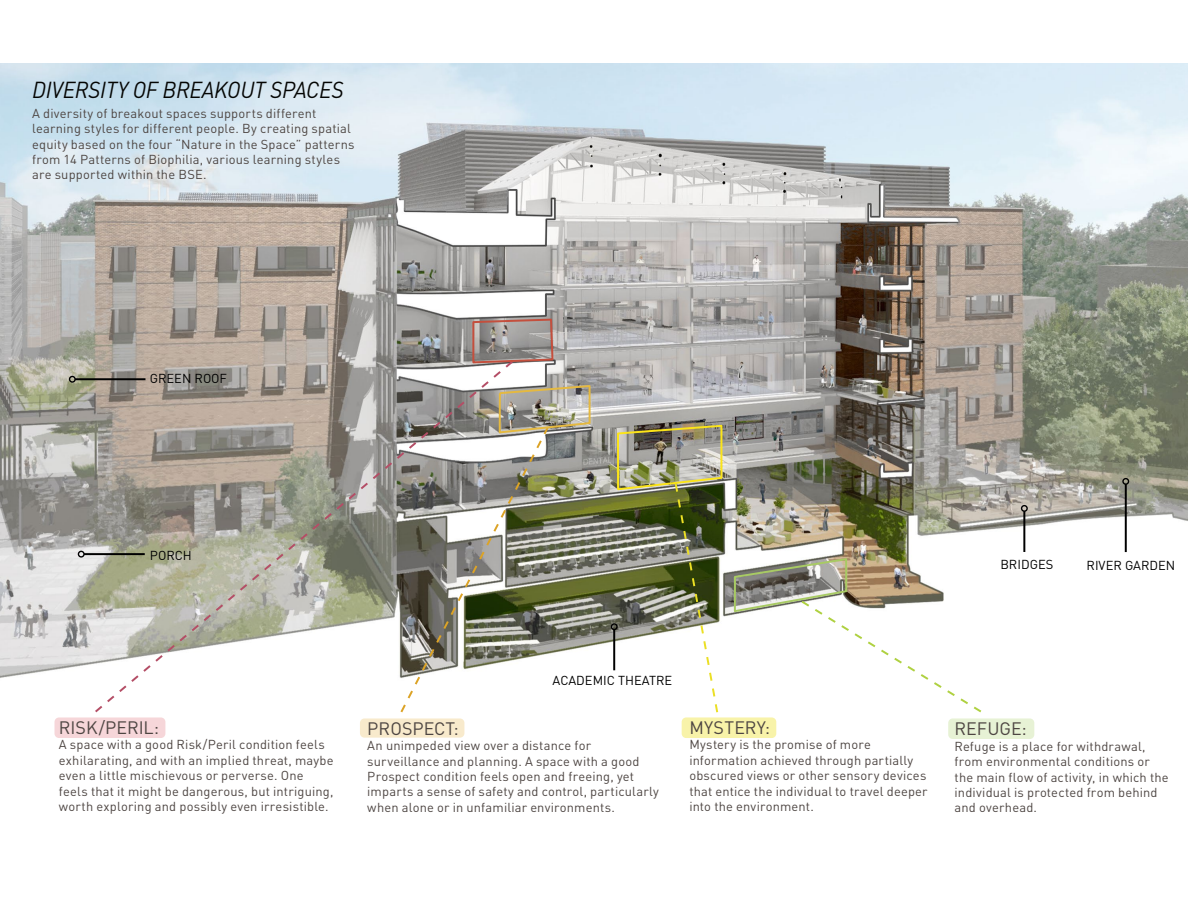
<style>
.page{position:relative;width:1188px;height:918px;background:#fff}
.page>*{position:absolute;margin:0;border:0;box-sizing:border-box;transform-origin:0 0}
.t1{font:italic 22.8px "DINOT";letter-spacing:-.01em;color:#040503;scale:.95 1}
.t2{font:17.85px "DINOT";color:#4d4542}
.t3{font:12.9px/15.5px "DINOT";letter-spacing:.015em;color:#4d4542}
.t4{font:12.9px "DINOT";color:#000}
</style>
<div class="page">
<img style="left:0;top:64px;width:1188px;height:674px">
<div style="left:54px;top:717px;width:111px;height:21px;background:#f6d6d9;border-radius:4px"></div>
<div style="left:360px;top:718px;width:104px;height:20px;background:#f8eacc;border-radius:4px"></div>
<div style="left:682px;top:717px;width:94px;height:21px;background:#f8f3a9;border-radius:4px"></div>
<div style="left:948px;top:718px;width:86px;height:21px;background:#e7f2d5;border-radius:4px"></div>
<svg style="left:93px;top:359px;width:422px;height:355px"></svg>
<svg style="left:399px;top:424px;width:152px;height:291px"></svg>
<svg style="left:471px;top:318px;width:84px;height:46px;background:#9f8f8c"></svg>
<img style="left:498px;top:384px;width:94px;height:51px">
<img style="left:616px;top:424px;width:108px;height:290px">
<svg style="left:733px;top:557px;width:251px;height:157px"></svg>
<hr style="left:1125px;top:484px;width:2px;height:68px;background:#000">
<div style="left:1122px;top:478px;width:7px;height:7px;border:1px solid #000;border-radius:50%"></div>
<hr style="left:1023px;top:511px;width:2px;height:41px;background:#000">
<div style="left:1021px;top:505px;width:7px;height:7px;border:1px solid #000;border-radius:50%"></div>
<hr style="left:84px;top:553px;width:61px;height:2px;background:#000">
<div style="left:78px;top:551px;width:7px;height:7px;border:1px solid #000;border-radius:50%"></div>
<hr style="left:75px;top:378px;width:70px;height:2px;background:#000">
<div style="left:69px;top:376px;width:7px;height:7px;border:1px solid #000;border-radius:50%"></div>
<hr style="left:613px;top:630px;width:2px;height:40px;background:#000">
<div style="left:611px;top:623px;width:7px;height:7px;border:1px solid #000;border-radius:50%"></div>
<p class="t1" style="left:32px;top:76px;width:329px">DIVERSITY OF BREAKOUT SPACES</p>
<p class="t3" style="left:32px;top:105px;width:324px">A diversity of breakout spaces supports different learning styles for different people. By creating spatial equity based on the four “Nature in the Space” patterns from 14 Patterns of Biophilia, various learning styles are supported within the BSE.</p>
<p class="t4" style="left:150px;top:371px;width:79px">GREEN ROOF</p>
<p class="t4" style="left:150px;top:547px;width:43px">PORCH</p>
<p class="t4" style="left:1000px;top:556px;width:54px">BRIDGES</p>
<p class="t4" style="left:1087px;top:557px;width:90px">RIVER GARDEN</p>
<p class="t2" style="left:59px;top:716px;width:102px">RISK/PERIL:</p>
<p class="t3" style="left:59px;top:737px;width:276px">A space with a good Risk/Peril condition feels exhilarating, and with an implied threat, maybe even a little mischievous or perverse. One feels that it might be dangerous, but intriguing, worth exploring and possibly even irresistible.</p>
<p class="t4" style="left:553px;top:672px;width:121px">ACADEMIC THEATRE</p>
<p class="t2" style="left:367px;top:717px;width:93px">PROSPECT:</p>
<p class="t3" style="left:367px;top:737px;width:293px">An unimpeded view over a distance for surveillance and planning. A space with a good Prospect condition feels open and freeing, yet imparts a sense of safety and control, particularly when alone or in unfamiliar environments.</p>
<p class="t2" style="left:689px;top:716px;width:82px">MYSTERY:</p>
<p class="t3" style="left:689px;top:737px;width:240px">Mystery is the promise of more information achieved through partially obscured views or other sensory devices that entice the individual to travel deeper into the environment.</p>
<p class="t2" style="left:955px;top:718px;width:74px">REFUGE:</p>
<p class="t3" style="left:955px;top:738px;width:216px">Refuge is a place for withdrawal, from environmental conditions or the main flow of activity, in which the individual is protected from behind and overhead.</p>
</div>
